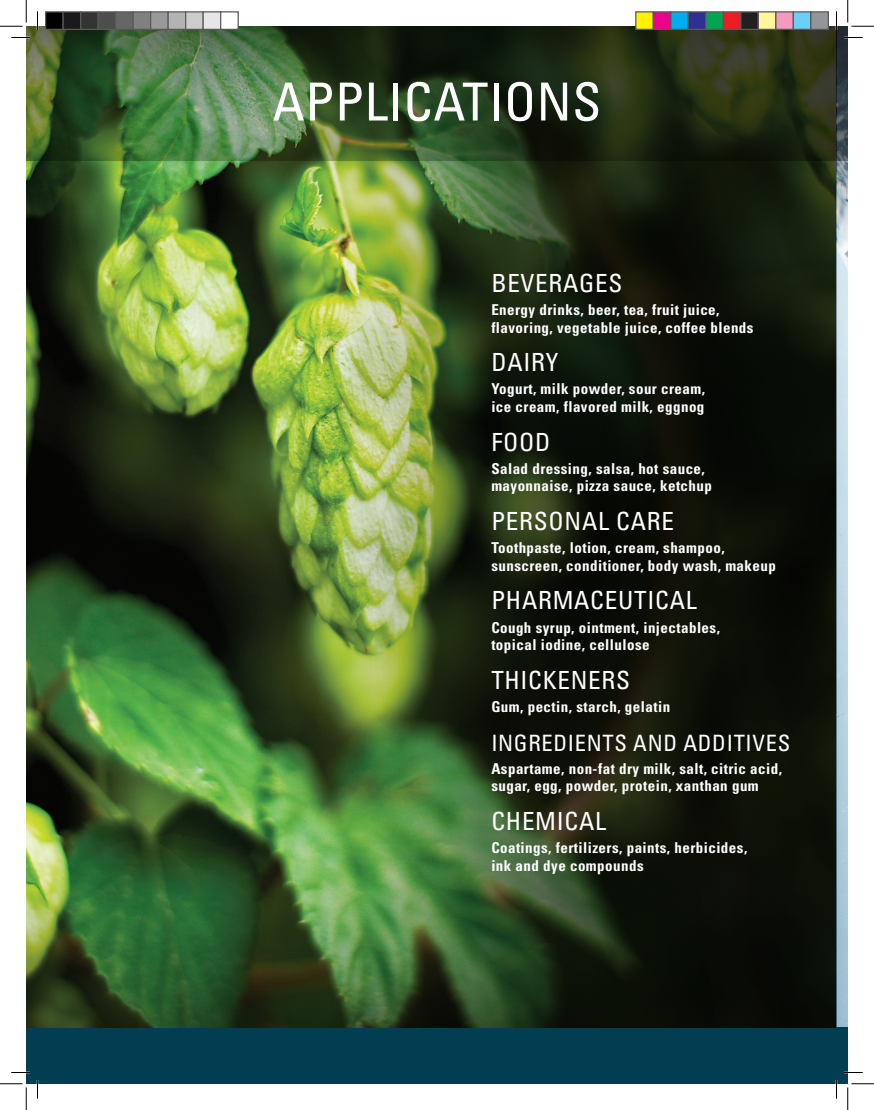
<style>
.page{position:relative;width:874px;height:1110px;background:#fff}
.page>*{position:absolute;margin:0;border:0;box-sizing:border-box;transform-origin:0 0}
.t1{font:condensed 52.5px "Univers LT Std";letter-spacing:.01em;color:#fff}
.t2{font:condensed 25px "Univers LT Std";letter-spacing:.03em;color:#fff}
.t3{font:condensed 22.5px "Univers LT Std";letter-spacing:.03em;color:#fff}
.t4{font:700 condensed 15px/17.5px "Univers LT Std";letter-spacing:.03em;color:#fff}
</style>
<div class="page">
<div style="left:26px;top:1028px;width:810px;height:56px;background:#013e52"></div>
<div style="left:26px;top:26px;width:810px;height:1002px;background:#231f20;opacity:.75"></div>
<div style="left:26px;top:26px;width:812px;height:136px;background:#231f20;opacity:.45"></div>
<img style="left:836px;top:254px;width:12px;height:774px">
<svg style="left:836px;top:162px;width:12px;height:92px"></svg>
<div style="left:836px;top:1028px;width:12px;height:56px;background:#013e52"></div>
<div style="left:832px;top:26px;width:16px;height:136px;background:#231f20;opacity:.45"></div>
<svg style="left:11px;top:37px;width:19px;height:1px"></svg>
<svg style="left:844px;top:37px;width:18px;height:1px"></svg>
<svg style="left:11px;top:1072px;width:19px;height:1px"></svg>
<svg style="left:844px;top:1072px;width:18px;height:1px"></svg>
<svg style="left:37px;top:11px;width:1px;height:19px"></svg>
<svg style="left:37px;top:1080px;width:1px;height:19px"></svg>
<svg style="left:835px;top:11px;width:2px;height:19px"></svg>
<svg style="left:835px;top:1080px;width:2px;height:19px"></svg>
<svg style="left:0;top:0;width:27px;height:27px"></svg>
<svg style="left:0;top:1084px;width:27px;height:26px"></svg>
<svg style="left:847px;top:0;width:27px;height:27px"></svg>
<svg style="left:847px;top:1084px;width:27px;height:26px"></svg>
<div style="left:46px;top:12px;width:17px;height:17px;background:#000"></div>
<div style="left:45px;top:11px;width:19px;height:19px;border:1px solid #595959"></div>
<div style="left:63px;top:12px;width:18px;height:17px;background:#1a1a1a"></div>
<div style="left:62px;top:11px;width:19px;height:19px;border:1px solid #595959"></div>
<div style="left:81px;top:12px;width:17px;height:17px;background:#333"></div>
<div style="left:80px;top:11px;width:19px;height:19px;border:1px solid #595959"></div>
<div style="left:98px;top:12px;width:18px;height:17px;background:#4d4d4d"></div>
<div style="left:98px;top:11px;width:18px;height:19px;border:1px solid #595959"></div>
<div style="left:116px;top:12px;width:17px;height:17px;background:#666"></div>
<div style="left:115px;top:11px;width:19px;height:19px;border:1px solid #595959"></div>
<div style="left:133px;top:12px;width:18px;height:17px;background:#808080"></div>
<div style="left:132px;top:11px;width:19px;height:19px;border:1px solid #595959"></div>
<div style="left:151px;top:12px;width:17px;height:17px;background:#999"></div>
<div style="left:150px;top:11px;width:19px;height:19px;border:1px solid #595959"></div>
<div style="left:168px;top:12px;width:18px;height:17px;background:#b3b3b3"></div>
<div style="left:168px;top:11px;width:18px;height:19px;border:1px solid #595959"></div>
<div style="left:186px;top:12px;width:17px;height:17px;background:#ccc"></div>
<div style="left:185px;top:11px;width:19px;height:19px;border:1px solid #595959"></div>
<div style="left:203px;top:12px;width:18px;height:17px;background:#e6e6e6"></div>
<div style="left:202px;top:11px;width:19px;height:19px;border:1px solid #595959"></div>
<div style="left:221px;top:12px;width:17px;height:17px;background:#fff"></div>
<div style="left:220px;top:11px;width:19px;height:19px;border:1px solid #595959"></div>
<div style="left:636px;top:12px;width:17px;height:17px;background:#fff101"></div>
<div style="left:635px;top:11px;width:19px;height:19px;border:1px solid #595959"></div>
<div style="left:653px;top:12px;width:18px;height:17px;background:#ed028c"></div>
<div style="left:652px;top:11px;width:19px;height:19px;border:1px solid #595959"></div>
<div style="left:671px;top:12px;width:17px;height:17px;background:#00aeef"></div>
<div style="left:670px;top:11px;width:19px;height:19px;border:1px solid #595959"></div>
<div style="left:688px;top:12px;width:18px;height:17px;background:#2e3092"></div>
<div style="left:688px;top:11px;width:18px;height:19px;border:1px solid #595959"></div>
<div style="left:706px;top:12px;width:17px;height:17px;background:#00a54f"></div>
<div style="left:705px;top:11px;width:19px;height:19px;border:1px solid #595959"></div>
<div style="left:723px;top:12px;width:18px;height:17px;background:#ee1d23"></div>
<div style="left:722px;top:11px;width:19px;height:19px;border:1px solid #595959"></div>
<div style="left:741px;top:12px;width:17px;height:17px;background:#231f20"></div>
<div style="left:740px;top:11px;width:19px;height:19px;border:1px solid #595959"></div>
<div style="left:758px;top:12px;width:18px;height:17px;background:#fff79a"></div>
<div style="left:758px;top:11px;width:18px;height:19px;border:1px solid #595959"></div>
<div style="left:776px;top:12px;width:17px;height:17px;background:#f499c2"></div>
<div style="left:775px;top:11px;width:19px;height:19px;border:1px solid #595959"></div>
<div style="left:793px;top:12px;width:18px;height:17px;background:#6bcff6"></div>
<div style="left:792px;top:11px;width:19px;height:19px;border:1px solid #595959"></div>
<div style="left:811px;top:12px;width:17px;height:17px;background:#939598"></div>
<div style="left:810px;top:11px;width:19px;height:19px;border:1px solid #595959"></div>
<p class="t1" style="left:273px;top:69px;width:330px">APPLICATIONS</p>
<p class="t2" style="left:491px;top:267px;width:133px">BEVERAGES</p>
<p class="t4" style="left:491px;top:301px;width:264px">Energy drinks, beer, tea, fruit juice, flavoring, vegetable juice, coffee blends</p>
<p class="t2" style="left:491px;top:347px;width:68px">DAIRY</p>
<p class="t4" style="left:491px;top:380px;width:215px">Yogurt, milk powder, sour cream, ice cream, flavored milk, eggnog</p>
<p class="t2" style="left:491px;top:426px;width:61px">FOOD</p>
<p class="t4" style="left:491px;top:460px;width:222px">Salad dressing, salsa, hot sauce, mayonnaise, pizza sauce, ketchup</p>
<p class="t2" style="left:491px;top:505px;width:184px">PERSONAL CARE</p>
<p class="t4" style="left:491px;top:539px;width:286px">Toothpaste, lotion, cream, shampoo, sunscreen, conditioner, body wash, makeup</p>
<p class="t2" style="left:491px;top:585px;width:207px">PHARMACEUTICAL</p>
<p class="t4" style="left:491px;top:618px;width:230px">Cough syrup, ointment, injectables, topical iodine, cellulose</p>
<p class="t2" style="left:491px;top:664px;width:140px">THICKENERS</p>
<p class="t4" style="left:491px;top:698px;width:180px">Gum, pectin, starch, gelatin</p>
<p class="t3" style="left:491px;top:728px;width:300px">INGREDIENTS AND ADDITIVES</p>
<p class="t4" style="left:491px;top:760px;width:292px">Aspartame, non-fat dry milk, salt, citric acid, sugar, egg, powder, protein, xanthan gum</p>
<p class="t2" style="left:491px;top:805px;width:116px">CHEMICAL</p>
<p class="t4" style="left:491px;top:839px;width:257px">Coatings, fertilizers, paints, herbicides, ink and dye compounds</p>
</div>
